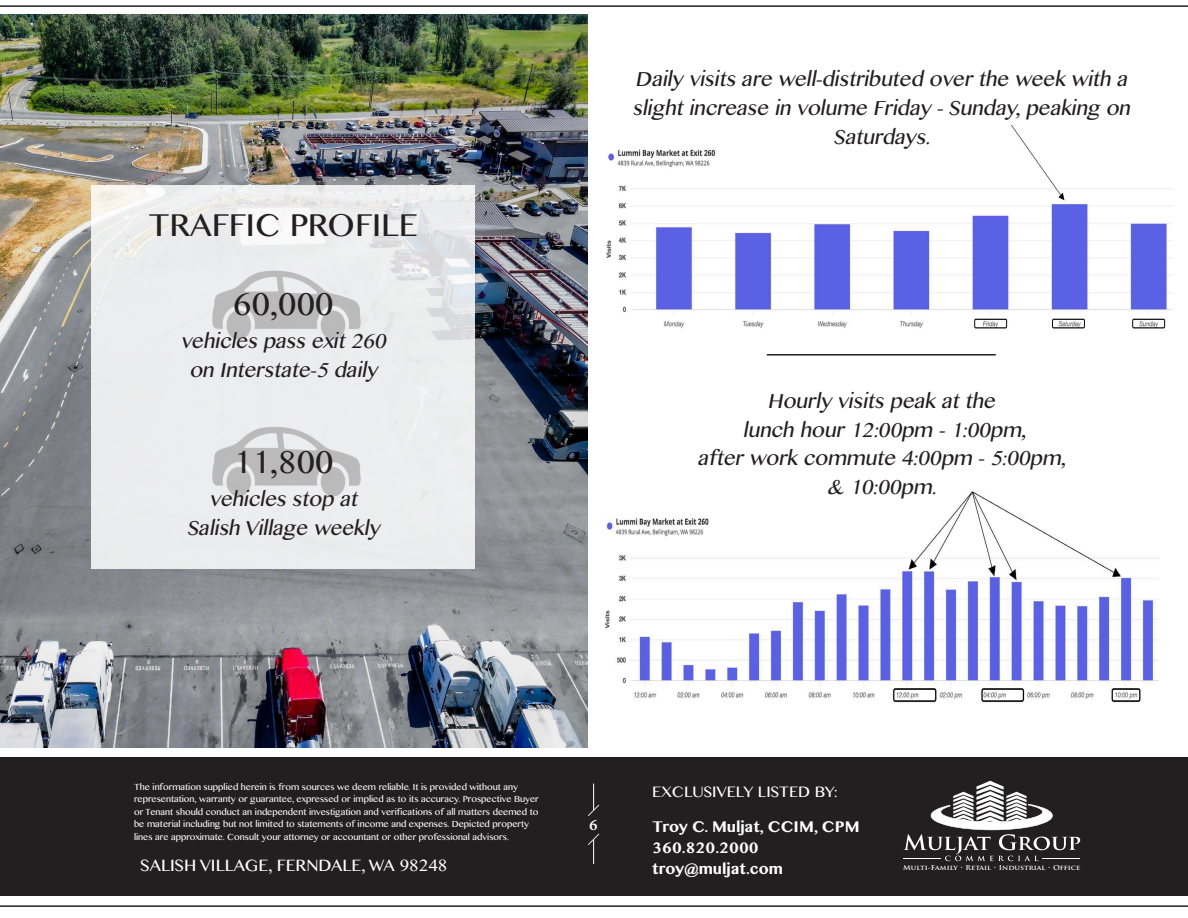
<style>
.page{position:relative;width:1188px;height:918px;background:#fff}
.page>*{position:absolute;margin:0;border:0;box-sizing:border-box;transform-origin:0 0}
.t1{font:37.5px "Khmer MN";color:#231f20}
.t2{font:italic 24px/28.8px "Khmer MN";color:#231f20;text-align:center}
.t3{font:19.5px "Khmer MN";color:#fff}
.t4{font:700 18px/21px "Khmer MN";color:#fff}
.t5{font:18px "Khmer MN";color:#fff}
.t6{font:700 16.5px "Adobe Hebrew";color:#fff}
.t7{font:10.5px/12.6px "Khmer MN";color:#fff}
.t8{font:700 6.6px "Trajan Pro";color:#fff;scale:1.12 1}
</style>
<div class="page">
<div style="left:0;top:757px;width:1188px;height:138px;background:#231f20"></div>
<hr style="left:903px;top:858px;width:38px;height:1px;background:#fff">
<svg style="left:904px;top:781px;width:176px;height:80px"></svg>
<hr style="left:0;top:5px;width:1188px;height:2px;background:#231f20">
<hr style="left:0;top:905px;width:1188px;height:2px;background:#231f20">
<svg style="left:588px;top:784px;width:12px;height:32px"></svg>
<svg style="left:588px;top:833px;width:12px;height:31px"></svg>
<img style="left:0;top:14px;width:588px;height:734px">
<img style="left:605px;top:491px;width:554px;height:212px">
<hr style="left:767px;top:354px;width:229px;height:2px;background:#231f20">
<img style="left:606px;top:126px;width:566px;height:203px">
<svg style="left:92px;top:185px;width:383px;height:383px;background:#ececed"></svg>
<img style="left:206px;top:250px;width:160px;height:116px">
<img style="left:206px;top:407px;width:160px;height:115px">
<p class="t1" style="left:149px;top:201px;width:271px">TRAFFIC PROFILE</p>
<p class="t1" style="left:233px;top:280px;width:102px">60,000</p>
<p class="t2" style="left:181px;top:326px;width:214px">vehiclespassexit260</p>
<p class="t2" style="left:189px;top:354px;width:197px">onInterstate-5daily</p>
<h1 class="t1" style="left:233px;top:438px;width:102px">11,800</h1>
<p class="t2" style="left:210px;top:483px;width:157px">vehiclesstopat</p>
<p class="t2" style="left:187px;top:512px;width:202px">SalishVillageweekly</p>
<p class="t2" style="left:633px;top:63px;width:507px">Dailyvisitsarewell-distributedovertheweekwitha slightincreaseinvolumeFriday-Sunday,peakingon<br>Saturdays.</p>
<p class="t2" style="left:768px;top:385px;width:237px">Hourlyvisitspeakatthe</p>
<p class="t2" style="left:743px;top:414px;width:293px">lunchhour12:00pm -1:00pm,</p>
<p class="t2" style="left:697px;top:443px;width:378px">afterworkcommute4:00pm -5:00pm,</p>
<p class="t2" style="left:827px;top:472px;width:119px">&amp; 10:00pm.</p>
<p class="t7" style="left:134px;top:780px;width:406px">The information supplied herein is from sources we deem reliable. It is provided without any representation, warranty or guarantee, expressed or implied as to its accuracy. Prospective Buyer or Tenant should conduct an independent investigation and verifications of all matters deemed to be material including but not limited to statements of income and expenses. Depicted property lines are approximate. Consult your attorney or accountant or other professional advisors.</p>
<h3 class="t3" style="left:141px;top:853px;width:308px">SALISH VILLAGE, FERNDALE, WA 98248</h3>
<h3 class="t6" style="left:589px;top:814px;width:10px">6</h3>
<h3 class="t5" style="left:652px;top:780px;width:187px">EXCLUSIVELY LISTED BY:</h3>
<h3 class="t4" style="left:652px;top:815px;width:209px">Troy C. Muljat, CCIM, CPM<br>360.820.2000 troy@muljat.com</h3>
<p class="t8" style="left:903px;top:863px;width:160px">Multi-Family • Retail • Industrial • Office</p>
</div>
